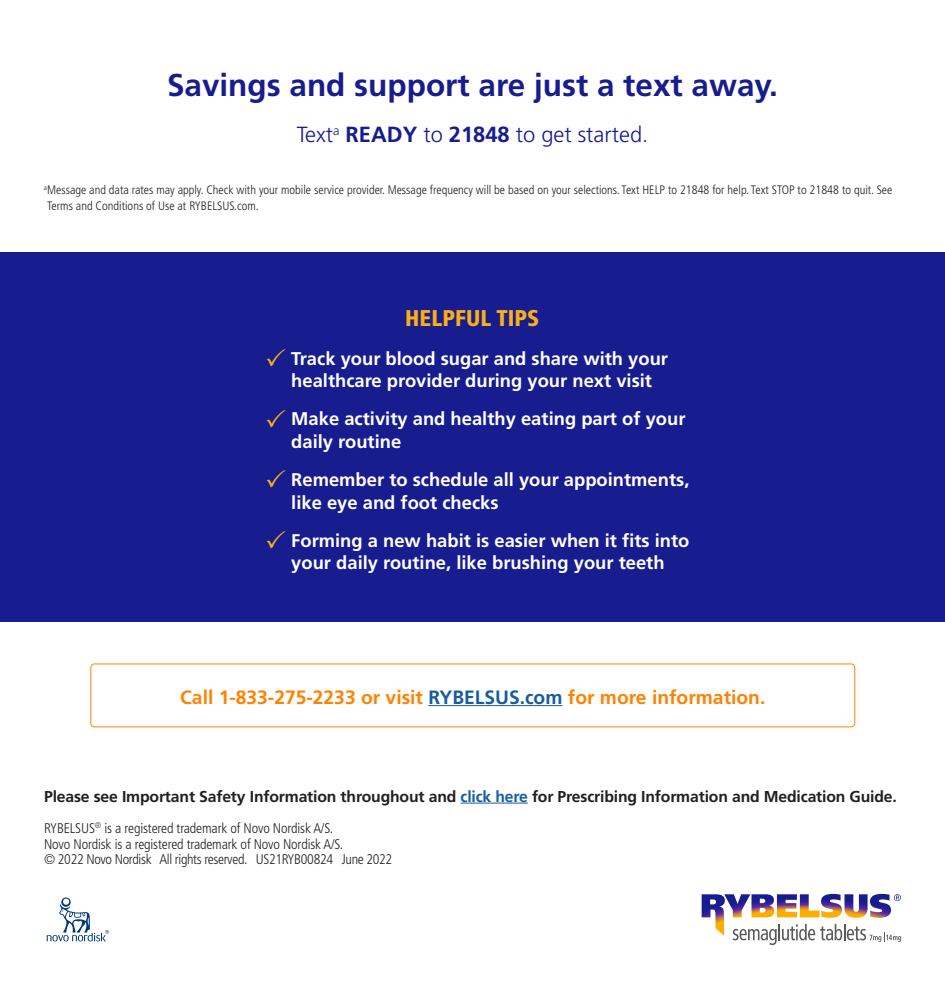
<style>
.page{position:relative;width:945px;height:985px;background:#fff}
.page>*{position:absolute;margin:0;border:0;box-sizing:border-box;transform-origin:0 0}
.t1{font:700 31.5px "Frutiger LT Std";color:#171c8f}
.t2{font:900 condensed 22.75px "Frutiger LT Std";color:#faaf18}
.t3{font:300 21.88px "Frutiger LT Std";color:#171c8f}
.t4{font:700 19.25px "Frutiger LT Std";color:#ff8200}
.t5{font:700 18.38px/22.8px "Frutiger LT Std";color:#fff}
.t6{font:700 15.75px "Frutiger LT Std";letter-spacing:-.01em;color:#231f20}
.t7{font:300 condensed 14px "Frutiger LT Std";letter-spacing:-.01em;color:#231f20}
.t8{font:300 condensed 12.25px/15.8px "Frutiger LT Std";color:#231f20}
.s1{font-weight:700}
.s2{color:#175d9e}
</style>
<div class="page">
<div style="left:0;top:252px;width:945px;height:369px;background:#171c8f"></div>
<hr style="left:428px;top:705px;width:135px;height:1px;background:#175d9e">
<div style="left:90px;top:663px;width:765px;height:64px;border:1px solid #ff8200;border-radius:4px"></div>
<hr style="left:461px;top:802px;width:67px;height:1px;background:#175d9e">
<svg style="left:47px;top:897px;width:61px;height:44px"></svg>
<svg style="left:702px;top:893px;width:199px;height:52px"></svg>
<p class="t1" style="left:167px;top:66px;width:612px">Savings and support are just a text away.</p>
<p class="t3" style="left:297px;top:122px;width:353px">Text<sup>a</sup> <span class="s1">READY</span> to <span class="s1">21848</span> to get started.</p>
<p class="t8" style="left:44px;top:182px;width:850px"><sup>a</sup>Message and data rates may apply. Check with your mobile service provider. Message frequency will be based on your selections. Text HELP to 21848 for help. Text STOP to 21848 to quit. See<br>Terms and Conditions of Use at RYBELSUS.com.</p>
<p class="t2" style="left:405px;top:304px;width:135px">HELPFUL TIPS</p>
<p class="t5" style="left:291px;top:347px;width:378px">Track your blood sugar and share with your healthcare provider during your next visit</p>
<p class="t5" style="left:291px;top:407px;width:396px">Make activity and healthy eating part of your daily routine</p>
<p class="t5" style="left:291px;top:468px;width:400px">Remember to schedule all your appointments, like eye and foot checks</p>
<p class="t5" style="left:291px;top:529px;width:400px">Forming a new habit is easier when it fits into your daily routine, like brushing your teeth</p>
<p class="t4" style="left:180px;top:685px;width:587px">Call 1-833-275-2233 or visit <span class="s2">RYBELSUS.com</span> for more information.</p>
<p class="t6" style="left:44px;top:786px;width:854px">Please see Important Safety Information throughout and <span class="s2">click here</span> for Prescribing Information and Medication Guide.</p>
<p class="t7" style="left:44px;top:820px;width:291px">RYBELSUS<sup>®</sup> is a registered trademark of Novo Nordisk A/S.</p>
<p class="t7" style="left:44px;top:835px;width:301px">Novo Nordisk is a registered trademark of Novo Nordisk A/S.</p>
<p class="t7" style="left:44px;top:851px;width:350px">© 2022 Novo Nordisk All rights reserved. US21RYB00824 June 2022</p>
</div>
